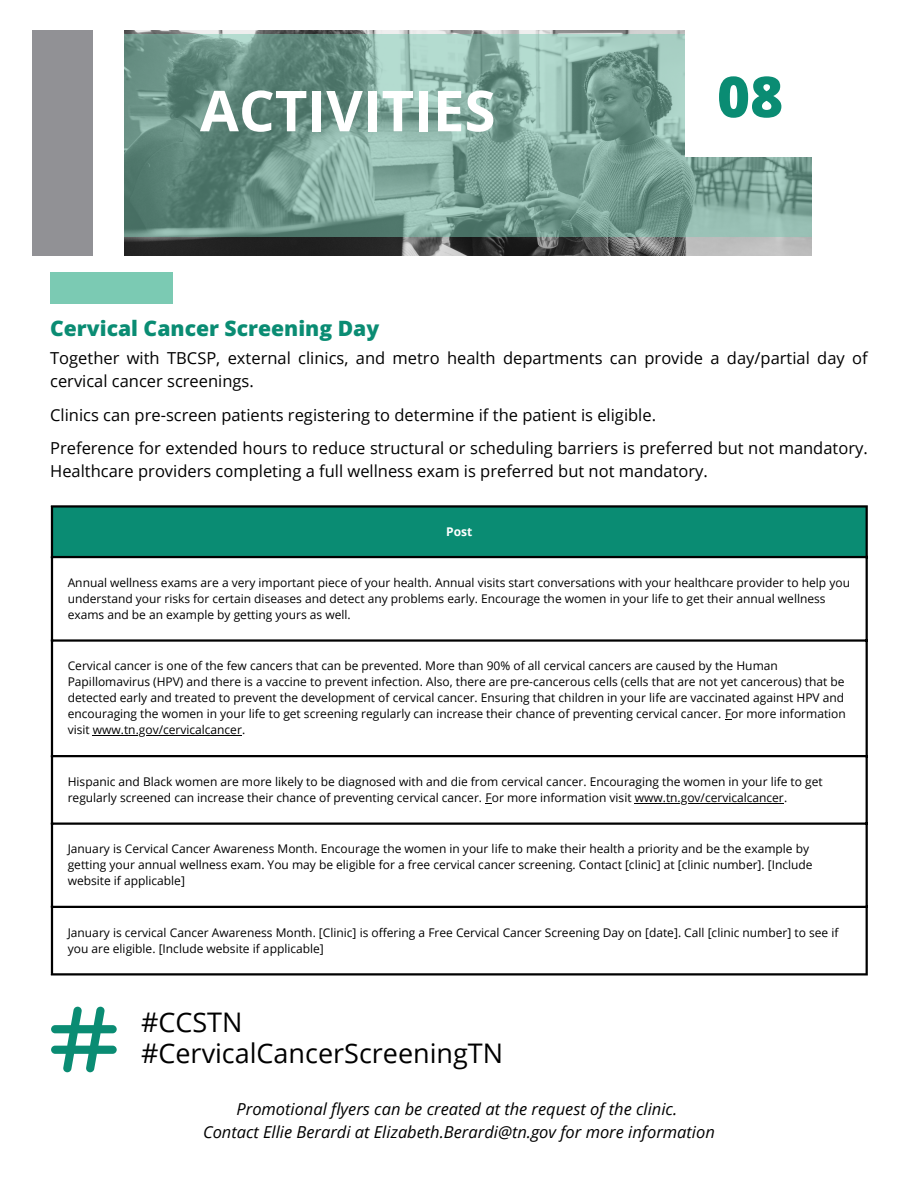
<style>
.page{position:relative;width:918px;height:1188px;background:#fff}
.page>*{position:absolute;margin:0;border:0;box-sizing:border-box;transform-origin:0 0}
.t1{font:700 56.4px "Open Sans";color:#fff}
.t2{font:800 56.4px "Open Sans";color:#0a8c73}
.t3{font:27px "Open Sans";color:#000}
.t4{font:800 21.15px "Open Sans";color:#0a8c73}
.t5{font:16.5px/22.5px "Open Sans";color:#000}
.t6{font:italic 16.5px "Open Sans";color:#000}
.t7{font:12px/16px "Open Sans";color:#000}
.t8{font:700 12px "Open Sans";color:#fff}
</style>
<div class="page">
<div style="left:50px;top:273px;width:123px;height:31px;background:#7bcab3"></div>
<img style="left:124px;top:30px;width:687px;height:225px">
<svg style="left:124px;top:35px;width:687px;height:202px;background:#789f94"></svg>
<div style="left:685px;top:27px;width:130px;height:129px;background:#fff"></div>
<div style="left:33px;top:30px;width:60px;height:225px;background:#919195"></div>
<div style="left:52px;top:506px;width:815px;height:51px;background:#0a8c73"></div>
<hr style="left:93px;top:735px;width:149px;height:1px;background:#000">
<hr style="left:635px;top:803px;width:149px;height:1px;background:#000">
<hr style="left:51px;top:508px;width:2px;height:465px;background:#000">
<hr style="left:866px;top:508px;width:2px;height:465px;background:#000">
<hr style="left:51px;top:505px;width:817px;height:3px;background:#000">
<hr style="left:51px;top:556px;width:817px;height:2px;background:#000">
<hr style="left:51px;top:639px;width:817px;height:3px;background:#000">
<hr style="left:51px;top:755px;width:817px;height:2px;background:#000">
<hr style="left:51px;top:823px;width:817px;height:2px;background:#000">
<hr style="left:51px;top:906px;width:817px;height:2px;background:#000">
<hr style="left:51px;top:973px;width:817px;height:3px;background:#000">
<svg style="left:51px;top:1006px;width:66px;height:66px"></svg>
<p class="t1" style="left:200px;top:71px;width:297px">ACTIVITIES</p>
<p class="t4" style="left:50px;top:313px;width:331px">Cervical Cancer Screening Day</p>
<p class="t2" style="left:717px;top:57px;width:68px">08</p>
<p class="t5" style="left:50px;top:347px;width:819px">Together with TBCSP, external clinics, and metro health departments can provide a day/partial day of cervical cancer screenings.</p>
<p class="t5" style="left:50px;top:403px;width:607px">Clinics can pre-screen patients registering to determine if the patient is eligible.</p>
<p class="t5" style="left:50px;top:437px;width:819px">Preference for extended hours to reduce structural or scheduling barriers is preferred but not mandatory.<br>Healthcare providers completing a full wellness exam is preferred but not mandatory.</p>
<p class="t8" style="left:446px;top:523px;width:28px">Post</p>
<p class="t7" style="left:68px;top:574px;width:784px">Annual wellness exams are a very important piece of your health. Annual visits start conversations with your healthcare provider to help you understand your risks for certain diseases and detect any problems early. Encourage the women in your life to get their annual wellness exams and be an example by getting yours as well.</p>
<p class="t7" style="left:68px;top:658px;width:780px">Cervical cancer is one of the few cancers that can be prevented. More than 90% of all cervical cancers are caused by the Human Papillomavirus (HPV) and there is a vaccine to prevent infection. Also, there are pre-cancerous cells (cells that are not yet cancerous) that be detected early and treated to prevent the development of cervical cancer. Ensuring that children in your life are vaccinated against HPV and encouraging the women in your life to get screening regularly can increase their chance of preventing cervical cancer. For more information visit www.tn.gov/cervicalcancer.</p>
<p class="t7" style="left:68px;top:773px;width:757px">Hispanic and Black women are more likely to be diagnosed with and die from cervical cancer. Encouraging the women in your life to get regularly screened can increase their chance of preventing cervical cancer. For more information visit www.tn.gov/cervicalcancer.</p>
<p class="t7" style="left:68px;top:841px;width:746px">January is Cervical Cancer Awareness Month. Encourage the women in your life to make their health a priority and be the example by getting your annual wellness exam. You may be eligible for a free cervical cancer screening. Contact [clinic] at [clinic number]. [Include website if applicable]</p>
<p class="t7" style="left:68px;top:924px;width:772px">January is cervical Cancer Awareness Month. [Clinic] is offering a Free Cervical Cancer Screening Day on [date]. Call [clinic number] to see if you are eligible. [Include website if applicable]</p>
<p class="t3" style="left:141px;top:1003px;width:103px">#CCSTN</p>
<p class="t3" style="left:141px;top:1035px;width:364px">#CervicalCancerScreeningTN</p>
<p class="t6" style="left:236px;top:1098px;width:442px">Promotional flyers can be created at the request of the clinic.</p>
<p class="t6" style="left:203px;top:1120px;width:513px">Contact Ellie Berardi at Elizabeth.Berardi@tn.gov for more information</p>
</div>
